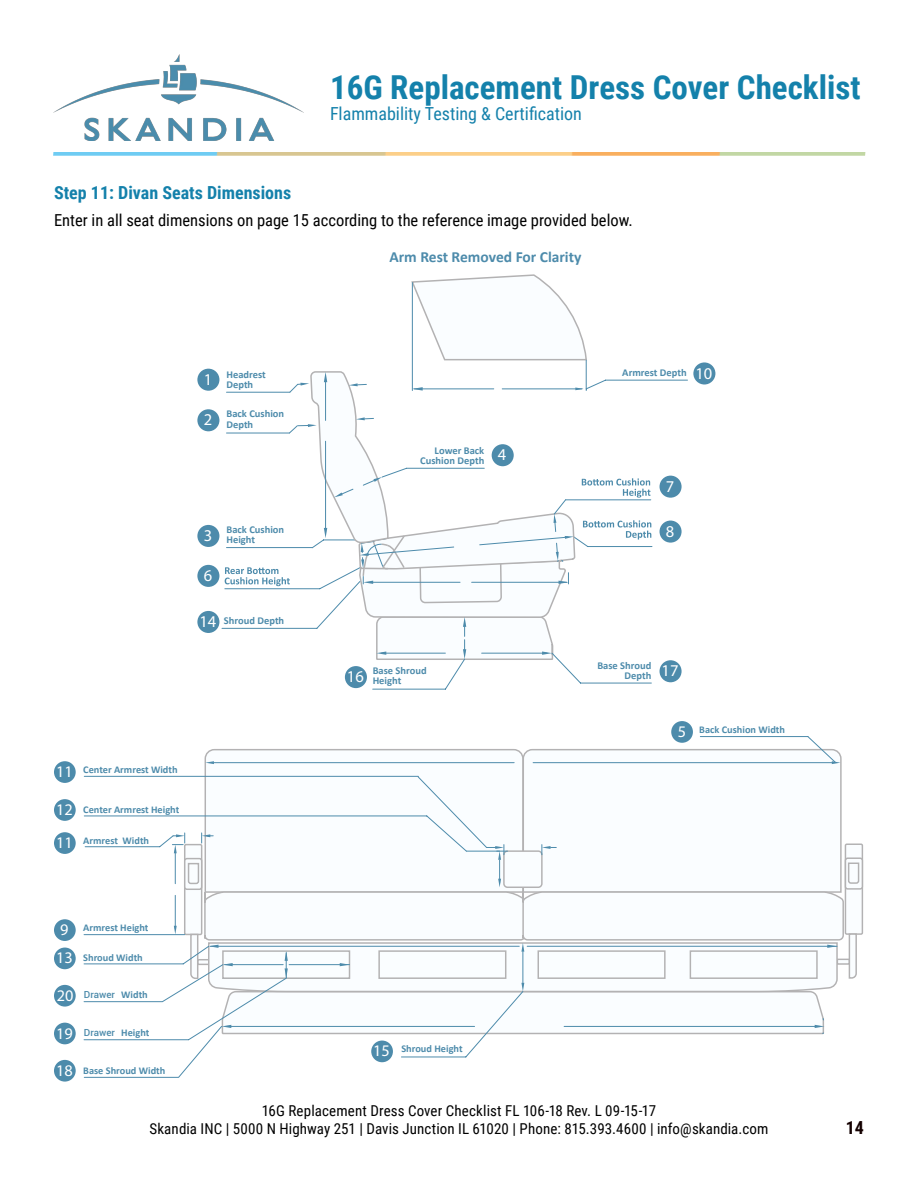
<style>
.page{position:relative;width:918px;height:1188px;background:#fff}
.page>*{position:absolute;margin:0;border:0;box-sizing:border-box;transform-origin:0 0}
.t1{font:700 33px "Roboto Condensed";color:#1481ab}
.t2{font:18px "Roboto Condensed";color:#1481ab}
.t3{font:700 18px "Roboto Condensed";color:#1481ab}
.t4{font:700 18px "Roboto Condensed";color:#140000}
.t5{font:16.5px "Roboto Condensed";color:#000}
.t6{font:16.5px "Myriad Pro";color:#fff}
.t7{font:16.2px/33px "Myriad Pro";color:#fff}
.t8{font:700 15.45px "Calibri";color:#4d8bab}
.t9{font:15px/18px "Roboto Condensed";letter-spacing:.01em;color:#000;text-align:center}
.t10{font:700 10.5px/10.4px "Calibri";color:#4d8bab}
.t11{font:700 10.35px "Calibri";color:#4d8bab}
.t12{font:500 9.75px "Roboto";color:#4d8bab}
</style>
<div class="page">
<img style="left:53px;top:152px;width:812px;height:4px">
<img style="left:53px;top:54px;width:250px;height:86px">
<svg style="left:221px;top:274px;width:467px;height:462px"></svg>
<div style="left:197px;top:369px;width:22px;height:22px;background:#4d8bab;border-radius:50%"></div>
<div style="left:197px;top:409px;width:22px;height:22px;background:#4d8bab;border-radius:50%"></div>
<div style="left:197px;top:525px;width:22px;height:22px;background:#4d8bab;border-radius:50%"></div>
<div style="left:197px;top:565px;width:22px;height:22px;background:#4d8bab;border-radius:50%"></div>
<div style="left:197px;top:611px;width:22px;height:22px;background:#4d8bab;border-radius:50%"></div>
<div style="left:345px;top:666px;width:22px;height:22px;background:#4d8bab;border-radius:50%"></div>
<div style="left:660px;top:660px;width:22px;height:22px;background:#4d8bab;border-radius:50%"></div>
<div style="left:660px;top:521px;width:22px;height:22px;background:#4d8bab;border-radius:50%"></div>
<div style="left:660px;top:476px;width:22px;height:22px;background:#4d8bab;border-radius:50%"></div>
<div style="left:693px;top:362px;width:22px;height:23px;background:#4d8bab;border-radius:50%"></div>
<div style="left:492px;top:444px;width:22px;height:22px;background:#4d8bab;border-radius:50%"></div>
<svg style="left:204px;top:736px;width:633px;height:26px"></svg>
<svg style="left:83px;top:762px;width:755px;height:278px"></svg>
<svg style="left:84px;top:833px;width:780px;height:245px"></svg>
<div style="left:671px;top:721px;width:22px;height:22px;background:#4d8bab;border-radius:50%"></div>
<div style="left:54px;top:761px;width:22px;height:22px;background:#4d8bab;border-radius:50%"></div>
<div style="left:54px;top:799px;width:22px;height:22px;background:#4d8bab;border-radius:50%"></div>
<div style="left:54px;top:832px;width:22px;height:22px;background:#4d8bab;border-radius:50%"></div>
<div style="left:54px;top:919px;width:22px;height:22px;background:#4d8bab;border-radius:50%"></div>
<div style="left:54px;top:948px;width:22px;height:21px;background:#4d8bab;border-radius:50%"></div>
<div style="left:54px;top:985px;width:22px;height:22px;background:#4d8bab;border-radius:50%"></div>
<div style="left:54px;top:1023px;width:22px;height:21px;background:#4d8bab;border-radius:50%"></div>
<div style="left:54px;top:1060px;width:22px;height:22px;background:#4d8bab;border-radius:50%"></div>
<div style="left:371px;top:1041px;width:22px;height:21px;background:#4d8bab;border-radius:50%"></div>
<h1 class="t1" style="left:330px;top:64px;width:532px">16G Replacement Dress Cover Checklist</h1>
<p class="t2" style="left:330px;top:101px;width:254px">Flammability Testing &amp; Certification</p>
<p class="t3" style="left:54px;top:180px;width:239px">Step 11: Divan Seats Dimensions</p>
<p class="t5" style="left:54px;top:208px;width:580px">Enter in all seat dimensions on page 15 according to the reference image provided below.</p>
<p class="t8" style="left:389px;top:246px;width:194px">Arm Rest Removed For Clarity</p>
<p class="t7" style="left:56px;top:755px;width:18px">11</p>
<p class="t7" style="left:56px;top:793px;width:18px">12<br>11</p>
<p class="t11" style="left:83px;top:762px;width:96px">Center Armrest Width</p>
<p class="t11" style="left:83px;top:802px;width:98px">Center Armrest Height</p>
<p class="t11" style="left:83px;top:833px;width:67px">Armrest Width</p>
<p class="t6" style="left:204px;top:369px;width:10px">1</p>
<p class="t6" style="left:204px;top:410px;width:10px">2</p>
<p class="t10" style="left:226px;top:369px;width:41px">Headrest</p>
<p class="t10" style="left:622px;top:367px;width:66px">Armrest Depth</p>
<p class="t10" style="left:226px;top:379px;width:28px">Depth</p>
<p class="t10" style="left:226px;top:409px;width:59px">Back Cushion<br>Depth</p>
<p class="t10" style="left:420px;top:445px;width:66px;text-align:right">Lower Back<br>Cushion Depth</p>
<p class="t6" style="left:498px;top:445px;width:10px">4</p>
<p class="t6" style="left:666px;top:476px;width:10px">7</p>
<p class="t6" style="left:695px;top:363px;width:18px">10</p>
<p class="t6" style="left:204px;top:525px;width:10px">3</p>
<p class="t6" style="left:204px;top:565px;width:10px">6</p>
<p class="t6" style="left:199px;top:611px;width:18px">14</p>
<p class="t10" style="left:226px;top:524px;width:59px">Back Cushion<br>Height</p>
<p class="t10" style="left:224px;top:615px;width:62px">Shroud Depth</p>
<p class="t6" style="left:666px;top:521px;width:10px">8</p>
<p class="t6" style="left:347px;top:667px;width:18px">16</p>
<p class="t10" style="left:373px;top:665px;width:56px">Base Shroud<br>Height</p>
<p class="t10" style="left:597px;top:660px;width:56px;text-align:right">Base Shroud<br>Depth</p>
<p class="t6" style="left:662px;top:661px;width:18px">17</p>
<p class="t7" style="left:678px;top:715px;width:10px">5</p>
<p class="t11" style="left:699px;top:723px;width:87px">Back Cushion Width</p>
<p class="t7" style="left:56px;top:915px;width:18px;line-height:28.3px">9<br>13</p>
<p class="t7" style="left:57px;top:978px;width:18px">20</p>
<p class="t7" style="left:56px;top:1016px;width:18px">19</p>
<p class="t7" style="left:56px;top:1054px;width:18px">18</p>
<p class="t11" style="left:83px;top:920px;width:67px">Armrest Height</p>
<p class="t11" style="left:83px;top:950px;width:61px">Shroud Width</p>
<p class="t11" style="left:121px;top:987px;width:28px">Width</p>
<p class="t12" style="left:84px;top:988px;width:33px">Drawer</p>
<p class="t12" style="left:84px;top:1026px;width:33px">Drawer</p>
<p class="t11" style="left:121px;top:1025px;width:30px">Height</p>
<p class="t11" style="left:83px;top:1063px;width:84px">Base Shroud Width</p>
<p class="t7" style="left:373px;top:1034px;width:18px">15</p>
<p class="t11" style="left:401px;top:1041px;width:63px">Shroud Height</p>
<p class="t9" style="left:150px;top:1101px;width:620px">16G Replacement Dress Cover Checklist FL 106-18 Rev. L 09-15-17<br>Skandia INC | 5000 N Highway 251 | Davis Junction IL 61020 | Phone: 815.393.4600 | info@skandia.com</p>
<p class="t4" style="left:846px;top:1115px;width:20px">14</p>
</div>
